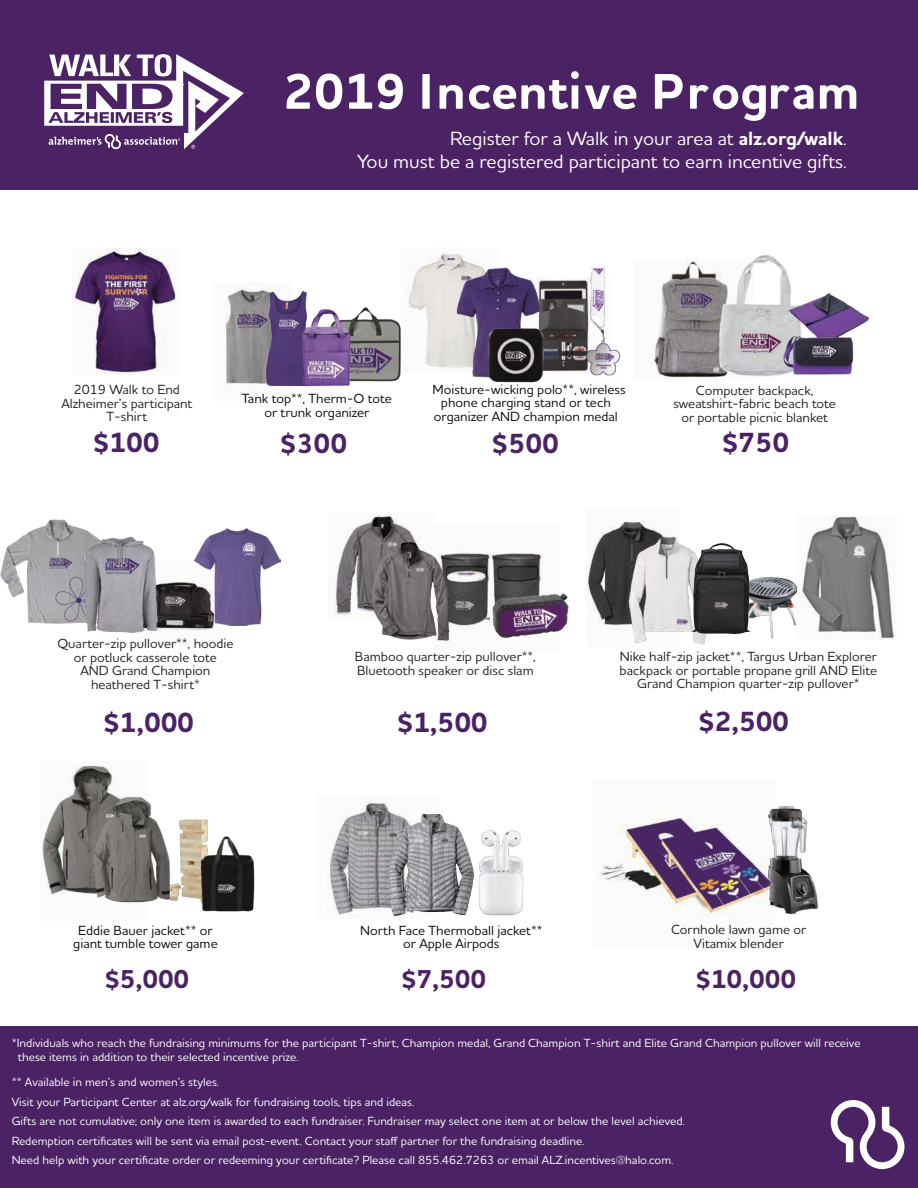
<style>
.page{position:relative;width:918px;height:1188px;background:#fff}
.page>*{position:absolute;margin:0;border:0;box-sizing:border-box;transform-origin:0 0}
.t1{font:700 51px "Houschka Alt Pro";letter-spacing:.005em;color:#fff}
.t2{font:700 28.2px "Houschka Alt Pro";letter-spacing:-.01em;color:#4b2365}
.t3{font:700 26.4px "Houschka Alt Pro";letter-spacing:-.01em;color:#4b2365}
.t4{font:500 19.5px/23.4px "Houschka Alt Pro";color:#fff;text-align:right}
.t5{font:500 13.5px/13.5px "Houschka Alt Pro";color:#231f20;text-align:center}
.t6{font:500 13.5px/13.5px "Houschka Alt Pro";color:#080a0a;text-align:center}
.t7{font:500 12px/19.5px "Houschka Alt Pro";color:#fff}
.t8{font:500 12px "Houschka Alt Pro";color:#4b2365}
.s1{font-weight:700}
</style>
<div class="page">
<img style="left:1px;top:520px;width:87px;height:103px">
<img style="left:327px;top:796px;width:77px;height:120px">
<div style="left:0;top:1026px;width:918px;height:162px;background:#4b2365"></div>
<div style="left:0;top:0;width:918px;height:190px;background:#4b2365"></div>
<img style="left:546px;top:280px;width:37px;height:92px">
<img style="left:587px;top:520px;width:58px;height:106px">
<img style="left:802px;top:516px;width:93px;height:123px">
<img style="left:72px;top:249px;width:104px;height:126px">
<img style="left:583px;top:267px;width:38px;height:109px">
<img style="left:600px;top:812px;width:144px;height:105px">
<img style="left:359px;top:307px;width:42px;height:75px">
<img style="left:651px;top:260px;width:56px;height:119px">
<img style="left:165px;top:578px;width:49px;height:53px">
<img style="left:225px;top:288px;width:68px;height:98px">
<img style="left:41px;top:762px;width:74px;height:133px">
<img style="left:462px;top:552px;width:80px;height:76px">
<svg style="left:831px;top:1100px;width:74px;height:69px"></svg>
<img style="left:707px;top:255px;width:84px;height:124px">
<img style="left:478px;top:830px;width:46px;height:86px">
<img style="left:744px;top:806px;width:75px;height:109px">
<img style="left:171px;top:819px;width:84px;height:93px">
<img style="left:90px;top:793px;width:81px;height:110px">
<img style="left:408px;top:253px;width:68px;height:115px">
<img style="left:450px;top:263px;width:96px;height:115px">
<img style="left:487px;top:326px;width:57px;height:57px">
<img style="left:776px;top:290px;width:93px;height:89px">
<img style="left:492px;top:577px;width:77px;height:62px">
<img style="left:334px;top:513px;width:86px;height:104px">
<img style="left:357px;top:539px;width:105px;height:102px">
<img style="left:75px;top:531px;width:90px;height:102px">
<img style="left:624px;top:527px;width:82px;height:118px">
<img style="left:750px;top:572px;width:57px;height:67px">
<svg style="left:44px;top:54px;width:200px;height:95px"></svg>
<img style="left:387px;top:814px;width:87px;height:102px">
<img style="left:692px;top:543px;width:58px;height:91px">
<img style="left:194px;top:528px;width:86px;height:97px">
<img style="left:266px;top:291px;width:41px;height:94px">
<img style="left:296px;top:301px;width:63px;height:86px">
<h1 class="t1" style="left:283px;top:58px;width:577px">2019 Incentive Program</h1>
<h3 class="t4" style="left:357px;top:126px;width:491px">Register for a Walk in your area at <span class="s1">alz.org/walk</span>.<br>You must be a registered participant to earn incentive gifts.</h3>
<p class="t6" style="left:433px;top:382px;width:194px">Moisture-wicking polo**, wireless phone charging stand or tech organizer AND champion medal</p>
<p class="t5" style="left:61px;top:383px;width:132px">2019 Walk to End<br>Alzheimer’s participant<br>T-shirt</p>
<p class="t5" style="left:673px;top:383px;width:164px">Computer backpack, sweatshirt-fabric beach tote or portable picnic blanket</p>
<p class="t6" style="left:242px;top:392px;width:151px">Tank top**, Therm-O tote or trunk organizer</p>
<h2 class="t2" style="left:93px;top:424px;width:68px">$100</h2>
<h2 class="t2" style="left:280px;top:425px;width:69px">$300</h2>
<h2 class="t2" style="left:492px;top:425px;width:69px">$500</h2>
<h2 class="t2" style="left:722px;top:424px;width:69px">$750</h2>
<p class="t5" style="left:57px;top:637px;width:178px">Quarter-zip pullover**, hoodie or potluck casserole tote<br>AND Grand Champion heathered T-shirt*</p>
<p class="t5" style="left:355px;top:649px;width:182px;text-align:left">Bamboo quarter-zip pullover**,<br>Bluetooth speaker or disc slam</p>
<p class="t5" style="left:620px;top:649px;width:259px">Nike half-zip jacket**, Targus Urban Explorer backpack or portable propane grill AND Elite<br>Grand Champion quarter-zip pullover*</p>
<h2 class="t2" style="left:103px;top:704px;width:93px">$1,000</h2>
<h2 class="t2" style="left:397px;top:704px;width:93px">$1,500</h2>
<h2 class="t2" style="left:698px;top:704px;width:93px">$2,500</h2>
<p class="t6" style="left:73px;top:923px;width:146px">Eddie Bauer jacket** or giant tumble tower game</p>
<p class="t6" style="left:360px;top:923px;width:184px">North Face Thermoball jacket** or Apple Airpods</p>
<p class="t5" style="left:671px;top:923px;width:137px">Cornhole lawn game or<br>Vitamix blender</p>
<h3 class="t3" style="left:104px;top:962px;width:86px">$5,000</h3>
<h3 class="t3" style="left:401px;top:962px;width:87px">$7,500</h3>
<h3 class="t3" style="left:695px;top:962px;width:102px">$10,000</h3>
<p class="t7" style="left:18px;top:1035px;width:844px;line-height:14.4px;text-indent:-6px">*Individuals who reach the fundraising minimums for the participant T-shirt, Champion medal, Grand Champion T-shirt and Elite Grand Champion pullover will receive these items in addition to their selected incentive prize.</p>
<p class="t7" style="left:12px;top:1072px;width:675px">** Available in men’s and women’s styles.<br>Visit your Participant Center at alz.org/walk for fundraising tools, tips and ideas.<br>Gifts are not cumulative; only one item is awarded to each fundraiser. Fundraiser may select one item at or below the level achieved.<br>Redemption certificates will be sent via email post-event. Contact your staff partner for the fundraising deadline.<br>Need help with your certificate order or redeeming your certificate? Please call 855.462.7263 or email ALZ.incentives@halo.com.</p>
<p class="t8" style="left:13px;top:1089px;width:4px">.</p>
</div>
